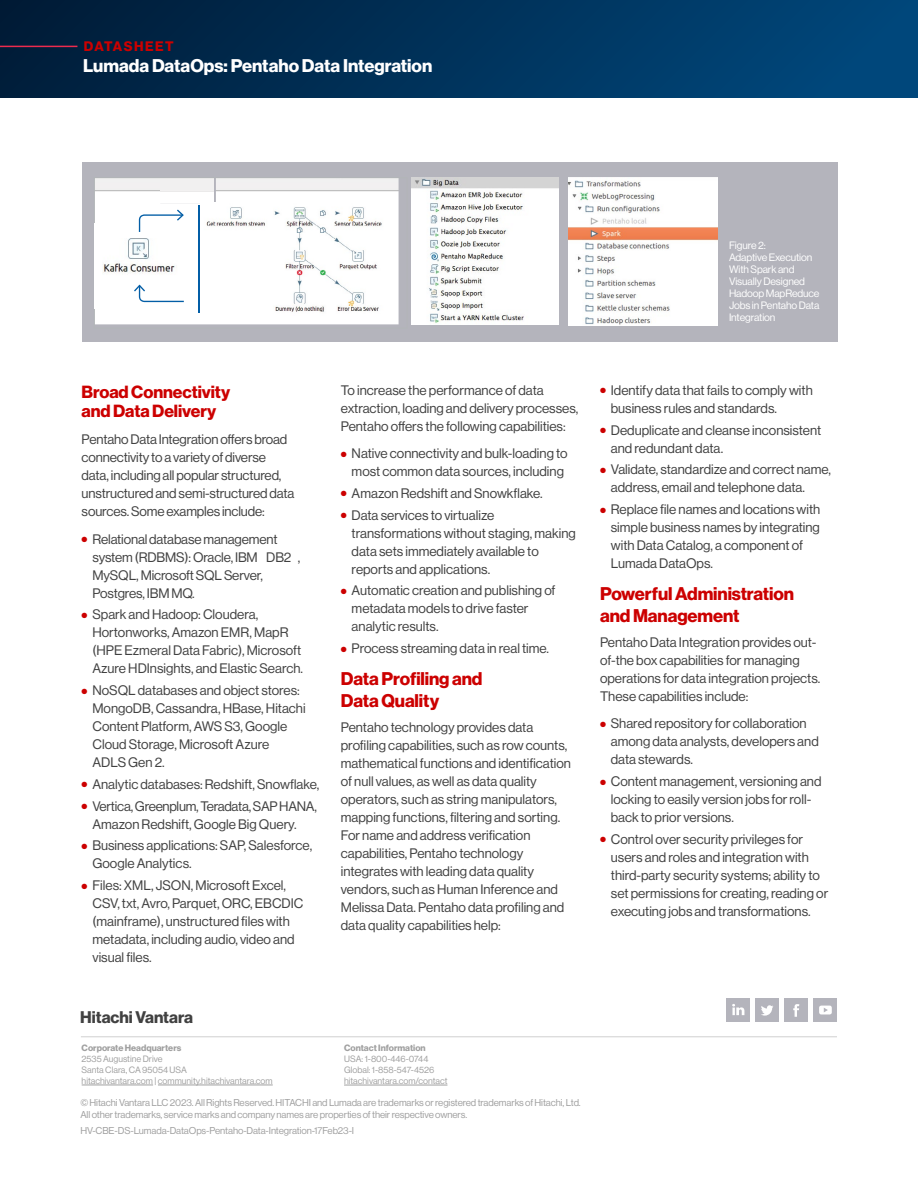
<style>
.page{position:relative;width:918px;height:1188px;background:#fff}
.page>*{position:absolute;margin:0;border:0;box-sizing:border-box;transform-origin:0 0}
.t1{font:18px/22.5px "N Haas Grotesk DS Pro 75 Bd";letter-spacing:-.005em;color:#c00}
.t2{font:18px "N Haas Grotesk DS Pro 75 Bd";color:#fff}
.t3{font:17.25px/19.5px "N Haas Grotesk DS Pro 75 Bd";letter-spacing:-.005em;color:#c00}
.t4{font:16.5px "N Haas Grotesk DS Pro 75 Bd";color:#414141}
.t5{font:13.5px/18px "N Haas Grotesk DS Pro 55 Rg";color:#414141}
.t6{font:13.5px/18px "N Haas Grotesk DS Pro 55 Rg";letter-spacing:-.02em;color:#414141}
.t7{font:13.5px "N Haas Grotesk DS Pro 75 Bd";letter-spacing:.11em;color:#c00}
.t8{font:10.5px/12px "N Haas Grotesk DS Pro 55 Rg";letter-spacing:-.01em;color:#fff}
.t9{font:9.75px/12px "N Haas Grotesk DS Pro 55 Rg";letter-spacing:-.01em;color:#a0a0a0}
.t10{font:9px/10.8px "N Haas Grotesk DS Pro 55 Rg";color:#a0a0a0}
.t11{font:9px "N Haas Grotesk DS Pro 75 Bd";color:#a0a0a0}
.s1{color:#c00}
</style>
<div class="page">
<hr style="left:81px;top:1036px;width:756px;height:1px;background:#d0d0d0">
<hr style="left:82px;top:1085px;width:71px;height:1px;background:#a0a0a0">
<hr style="left:158px;top:1085px;width:115px;height:1px;background:#a0a0a0">
<hr style="left:344px;top:1085px;width:103px;height:1px;background:#a0a0a0">
<div style="left:785px;top:999px;width:23px;height:23px;background:#b4b4bc"></div>
<svg style="left:793px;top:1004px;width:6px;height:13px"></svg>
<div style="left:726px;top:999px;width:24px;height:23px;background:#b4b4bc"></div>
<svg style="left:732px;top:1004px;width:12px;height:11px"></svg>
<div style="left:756px;top:999px;width:23px;height:23px;background:#b4b4bc"></div>
<svg style="left:761px;top:1005px;width:12px;height:11px"></svg>
<div style="left:814px;top:999px;width:23px;height:23px;background:#b4b4bc"></div>
<svg style="left:819px;top:1006px;width:13px;height:8px"></svg>
<div style="left:0;top:0;width:918px;height:98px;background:linear-gradient(to right,#001c38,#00497e)"></div>
<hr style="left:0;top:46px;width:77px;height:1px;background:#ed2b4e">
<div style="left:82px;top:162px;width:756px;height:179px;background:#b4b4bc"></div>
<img style="left:412px;top:177px;width:146px;height:148px">
<img style="left:569px;top:178px;width:148px;height:147px">
<svg style="left:94px;top:178px;width:305px;height:147px;background:#f7f6f7"></svg>
<div style="left:95px;top:224px;width:282px;height:85px;background:#fff"></div>
<img style="left:201px;top:203px;width:192px;height:113px">
<img style="left:103px;top:238px;width:72px;height:36px">
<svg style="left:139px;top:210px;width:45px;height:22px"></svg>
<svg style="left:134px;top:285px;width:50px;height:17px"></svg>
<hr style="left:198px;top:205px;width:1px;height:108px;background:#035ea6">
<p class="t7" style="left:84px;top:38px;width:91px">DATASHEET</p>
<h1 class="t2" style="left:83px;top:55px;width:351px">Lumada DataOps: Pentaho Data Integration</h1>
<p class="t8" style="left:729px;top:239px;width:92px">Figure 2:<br>Adaptive Execution<br>With Spark and<br>Visually Designed<br>Hadoop MapReduce<br>Jobs in Pentaho Data<br>Integration</p>
<p class="t3" style="left:82px;top:382px;width:150px">Broad Connectivity and Data Delivery</p>
<p class="t5" style="left:82px;top:431px;width:214px">Pentaho Data Integration offers broad connectivity to a variety of diverse data, including all popular structured, unstructured and semi-structured data sources. Some examples include:</p>
<p class="t5" style="left:92px;top:530px;width:209px;text-indent:-11px"><span class="s1">●</span> Relational database management system (RDBMS): Oracle, IBM DB2 ,<br>MySQL, Microsoft SQL Server,<br>Postgres, IBM MQ.</p>
<p class="t5" style="left:92px;top:606px;width:212px;text-indent:-11px"><span class="s1">●</span> Spark and Hadoop: Cloudera, Hortonworks, Amazon EMR, MapR (HPE Ezmeral Data Fabric), Microsoft Azure HDInsights, and Elastic Search.</p>
<p class="t5" style="left:92px;top:681px;width:215px;text-indent:-11px"><span class="s1">●</span> NoSQL databases and object stores:<br>MongoDB, Cassandra, HBase, Hitachi<br>Content Platform, AWS S3, Google<br>Cloud Storage, Microsoft Azure<br>ADLS Gen 2.</p>
<p class="t5" style="left:82px;top:775px;width:239px"><span class="s1">●</span> Analytic databases: Redshift, Snowflake,</p>
<p class="t6" style="left:92px;top:797px;width:226px;text-indent:-11px"><span class="s1">●</span> Vertica, Greenplum, Teradata, SAP HANA,<br>Amazon Redshift, Google Big Query.</p>
<p class="t5" style="left:92px;top:837px;width:221px;text-indent:-11px"><span class="s1">●</span> Business applications: SAP, Salesforce,<br>Google Analytics.</p>
<p class="t5" style="left:92px;top:877px;width:213px;text-indent:-11px"><span class="s1">●</span> Files: XML, JSON, Microsoft Excel,<br>CSV, txt, Avro, Parquet, ORC, EBCDIC (mainframe), unstructured files with metadata, including audio, video and visual files.</p>
<p class="t4" style="left:80px;top:1008px;width:115px">Hitachi Vantara</p>
<p class="t11" style="left:82px;top:1043px;width:101px">Corporate Headquarters</p>
<p class="t10" style="left:82px;top:1054px;width:193px">2535 Augustine Drive<br>Santa Clara, CA 95054 USA<br>hitachivantara.com | community.hitachivantara.com</p>
<p class="t5" style="left:341px;top:381px;width:239px">To increase the performance of data extraction, loading and delivery processes,<br>Pentaho offers the following capabilities:</p>
<p class="t5" style="left:341px;top:444px;width:228px;text-align:center"><span class="s1">●</span> Native connectivity and bulk-loading to most common data sources, including</p>
<p class="t5" style="left:341px;top:484px;width:203px"><span class="s1">●</span> Amazon Redshift and Snowkflake.</p>
<p class="t5" style="left:352px;top:506px;width:226px;text-indent:-11px"><span class="s1">●</span> Data services to virtualize transformations without staging, making data sets immediately available to reports and applications.</p>
<p class="t5" style="left:352px;top:582px;width:205px;text-indent:-11px"><span class="s1">●</span> Automatic creation and publishing of metadata models to drive faster analytic results.</p>
<p class="t5" style="left:341px;top:640px;width:210px"><span class="s1">●</span> Process streaming data in real time.</p>
<h1 class="t1" style="left:341px;top:668px;width:143px">Data Profiling and<br>Data Quality</h1>
<p class="t5" style="left:341px;top:718px;width:232px">Pentaho technology provides data profiling capabilities, such as row counts, mathematical functions and identification of null values, as well as data quality operators, such as string manipulators, mapping functions, filtering and sorting.<br>For name and address verification capabilities, Pentaho technology integrates with leading data quality vendors, such as Human Inference and Melissa Data. Pentaho data profiling and data quality capabilities help:</p>
<p class="t11" style="left:344px;top:1043px;width:83px">Contact Information</p>
<p class="t10" style="left:344px;top:1054px;width:105px">USA: 1-800-446-0744<br>Global: 1-858-547-4526 hitachivantara.com/contact</p>
<p class="t9" style="left:80px;top:1096px;width:502px">© Hitachi Vantara LLC 2023. All Rights Reserved. HITACHI and Lumada are trademarks or registered trademarks of Hitachi, Ltd.<br>All other trademarks, service marks and company names are properties of their respective owners.</p>
<p class="t9" style="left:80px;top:1125px;width:275px">HV-CBE-DS-Lumada-DataOps-Pentaho-Data-Integration-17Feb23-I</p>
<p class="t5" style="left:611px;top:381px;width:203px;text-indent:-11px"><span class="s1">●</span> Identify data that fails to comply with business rules and standards.</p>
<p class="t5" style="left:611px;top:421px;width:212px;text-indent:-11px"><span class="s1">●</span> Deduplicate and cleanse inconsistent and redundant data.</p>
<p class="t5" style="left:611px;top:461px;width:222px;text-indent:-11px"><span class="s1">●</span> Validate, standardize and correct name, address, email and telephone data.</p>
<p class="t5" style="left:611px;top:501px;width:211px;text-indent:-11px"><span class="s1">●</span> Replace file names and locations with simple business names by integrating with Data Catalog, a component of<br>Lumada DataOps.</p>
<h1 class="t1" style="left:600px;top:583px;width:195px">Powerful Administration and Management</h1>
<p class="t5" style="left:600px;top:634px;width:222px">Pentaho Data Integration provides out&shy;of-the box capabilities for managing operations for data integration projects.<br>These capabilities include:</p>
<p class="t5" style="left:611px;top:715px;width:209px;text-indent:-11px"><span class="s1">●</span> Shared repository for collaboration among data analysts, developers and data stewards.</p>
<p class="t5" style="left:611px;top:772px;width:212px;text-indent:-11px"><span class="s1">●</span> Content management, versioning and locking to easily version jobs for roll&shy;back to prior versions.</p>
<p class="t5" style="left:611px;top:830px;width:219px;text-indent:-11px"><span class="s1">●</span> Control over security privileges for users and roles and integration with third-party security systems; ability to set permissions for creating, reading or executing jobs and transformations.</p>
</div>
